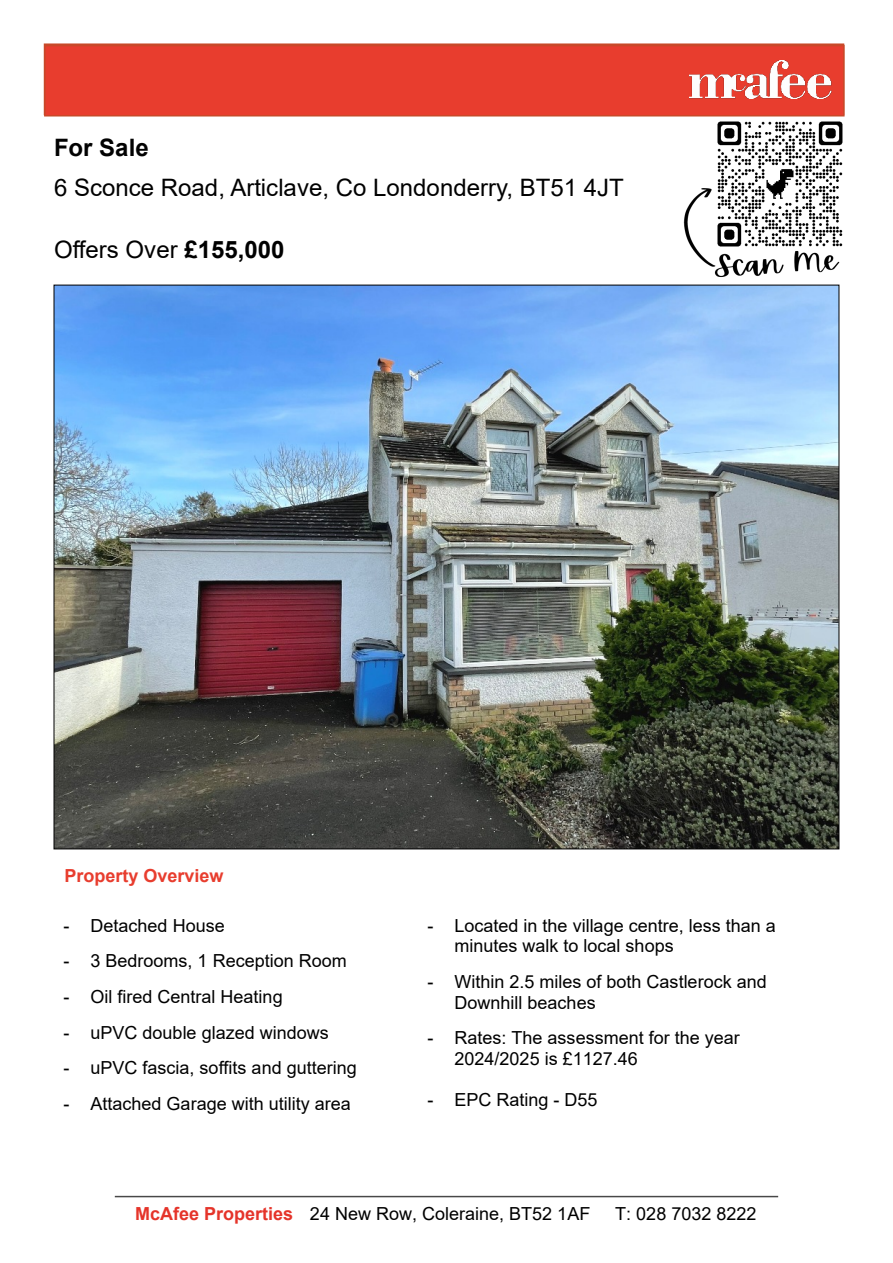
<style>
.page{position:relative;width:893px;height:1263px;background:#fff}
.page>*{position:absolute;margin:0;border:0;box-sizing:border-box;transform-origin:0 0}
.t1{font:24px "Arial";color:#000}
.t2{font:700 24px "Arial";color:#020202}
.t3{font:18px/20.7px "Arial";color:#000}
.t4{font:700 18px "Arial";color:#e83d2e}
.s1{font-weight:700}
.s2{font-weight:700;color:#e5342a}
</style>
<div class="page">
<img style="left:704px;top:116px;width:141px;height:24px">
<hr style="left:115px;top:1196px;width:663px;height:1px;background:#484848">
<svg style="left:44px;top:43px;width:800px;height:2px;background:#d5745c"></svg>
<div style="left:44px;top:45px;width:801px;height:71px;background:#e83d2e;border:2px solid #c84929"></div>
<img style="left:689px;top:61px;width:142px;height:37px">
<img style="left:683px;top:140px;width:160px;height:137px">
<img style="left:56px;top:287px;width:781px;height:560px">
<h1 class="t2" style="left:54px;top:139px;width:96px">For Sale</h1>
<h1 class="t1" style="left:54px;top:179px;width:571px">6 Sconce Road, Articlave, Co Londonderry, BT51 4JT</h1>
<h1 class="t1" style="left:54px;top:241px;width:232px">Offers Over <span class="s1">£155,000</span></h1>
<p class="t4" style="left:64px;top:869px;width:161px">Property Overview</p>
<p class="t3" style="left:63px;top:917px;width:163px">- Detached House</p>
<p class="t3" style="left:63px;top:952px;width:285px">- 3 Bedrooms, 1 Reception Room</p>
<p class="t3" style="left:63px;top:988px;width:221px">- Oil fired Central Heating</p>
<p class="t3" style="left:63px;top:1024px;width:267px">- uPVC double glazed windows</p>
<p class="t3" style="left:63px;top:1059px;width:295px">- uPVC fascia, soffits and guttering</p>
<p class="t3" style="left:63px;top:1095px;width:289px">- Attached Garage with utility area</p>
<p class="t3" style="left:454px;top:917px;width:323px;text-indent:-27px">- Located in the village centre, less than a minutes walk to local shops</p>
<p class="t3" style="left:454px;top:973px;width:314px;text-indent:-27px">- Within 2.5 miles of both Castlerock and<br>Downhill beaches</p>
<p class="t3" style="left:454px;top:1029px;width:287px;text-indent:-27px">- Rates: The assessment for the year<br>2024/2025 is £1127.46</p>
<p class="t3" style="left:427px;top:1091px;width:172px">- EPC Rating - D55</p>
<p class="t3" style="left:135px;top:1205px;width:457px"><span class="s2">McAfee Properties</span> 24 New Row, Coleraine, BT52 1AF</p>
<p class="t3" style="left:615px;top:1205px;width:143px">T: 028 7032 8222</p>
</div>
